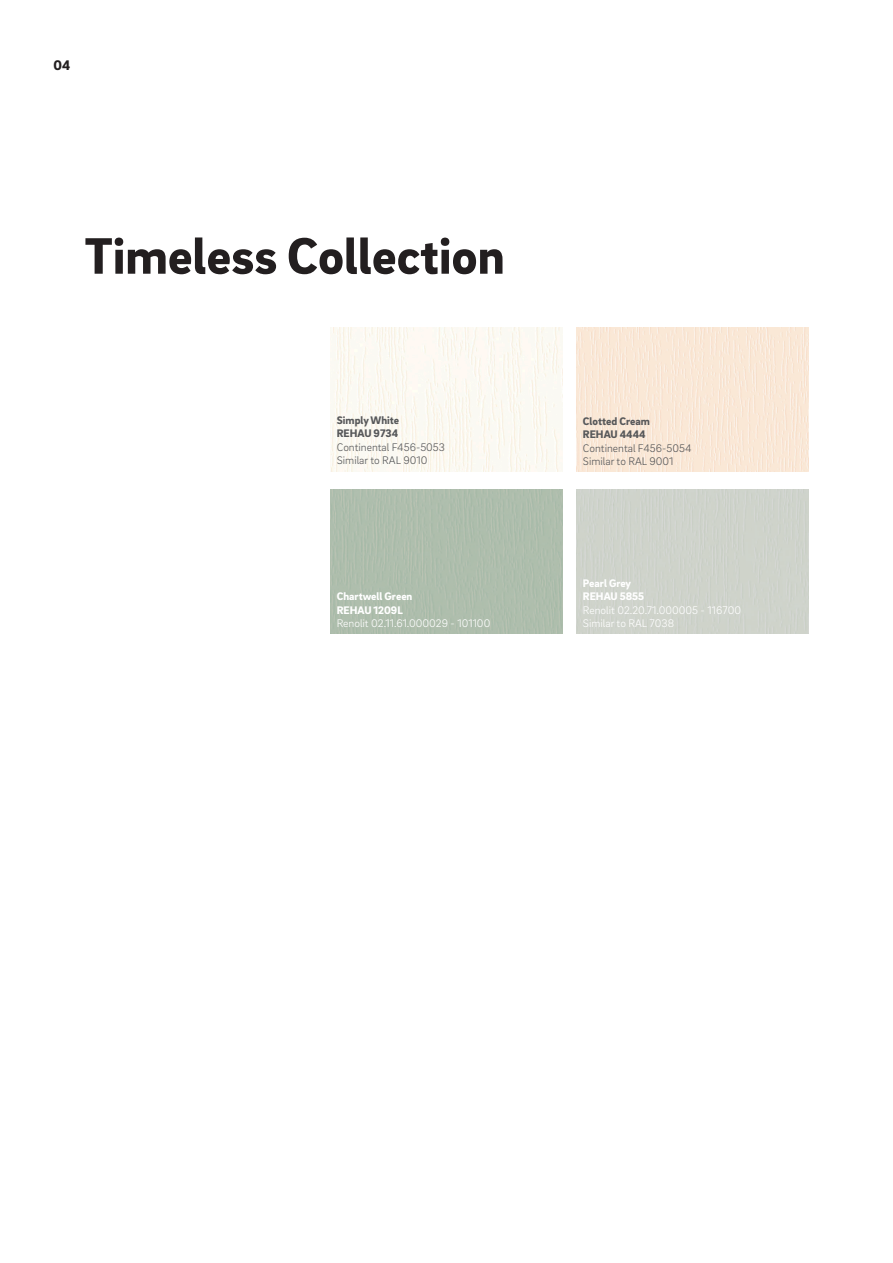
<style>
.page{position:relative;width:893px;height:1263px;background:#fff}
.page>*{position:absolute;margin:0;border:0;box-sizing:border-box;transform-origin:0 0}
.t1{font:900 52.5px "Brix Sans";color:#231f20}
.t2{font:900 14.25px "Brix Sans";color:#231f20}
.t3{font:300 11.25px/13.5px "Brix Sans";color:#fff}
.t4{font:300 11.25px/13.5px "Brix Sans";color:#57585a}
.t5{font:900 11.25px/13.5px "Brix Sans";color:#fff}
.t6{font:900 11.25px/13.5px "Brix Sans";color:#57585a}
</style>
<div class="page">
<img style="left:577px;top:328px;width:232px;height:144px">
<img style="left:330px;top:328px;width:233px;height:144px">
<div style="left:330px;top:490px;width:233px;height:144px;background:#aebead"></div>
<div style="left:577px;top:490px;width:232px;height:144px;background:#cfd3cb"></div>
<p class="t2" style="left:53px;top:56px;width:18px">04</p>
<h1 class="t1" style="left:84px;top:221px;width:422px">Timeless Collection</h1>
<p class="t6" style="left:337px;top:413px;width:64px">Simply White<br>REHAU 9734</p>
<p class="t4" style="left:337px;top:440px;width:110px">Continental F456-5053<br>Similar to RAL 9010</p>
<p class="t5" style="left:337px;top:589px;width:77px">Chartwell Green<br>REHAU 1209L</p>
<p class="t3" style="left:337px;top:616px;width:155px">Renolit 02.11.61.000029 - 101100</p>
<p class="t6" style="left:583px;top:414px;width:68px">Clotted Cream<br>REHAU 4444</p>
<p class="t4" style="left:583px;top:441px;width:110px">Continental F456-5054<br>Similar to RAL 9001</p>
<p class="t5" style="left:583px;top:576px;width:63px">Pearl Grey<br>REHAU 5855</p>
<p class="t3" style="left:583px;top:603px;width:160px">Renolit 02.20.71.000005 - 116700<br>Similar to RAL 7038</p>
</div>
